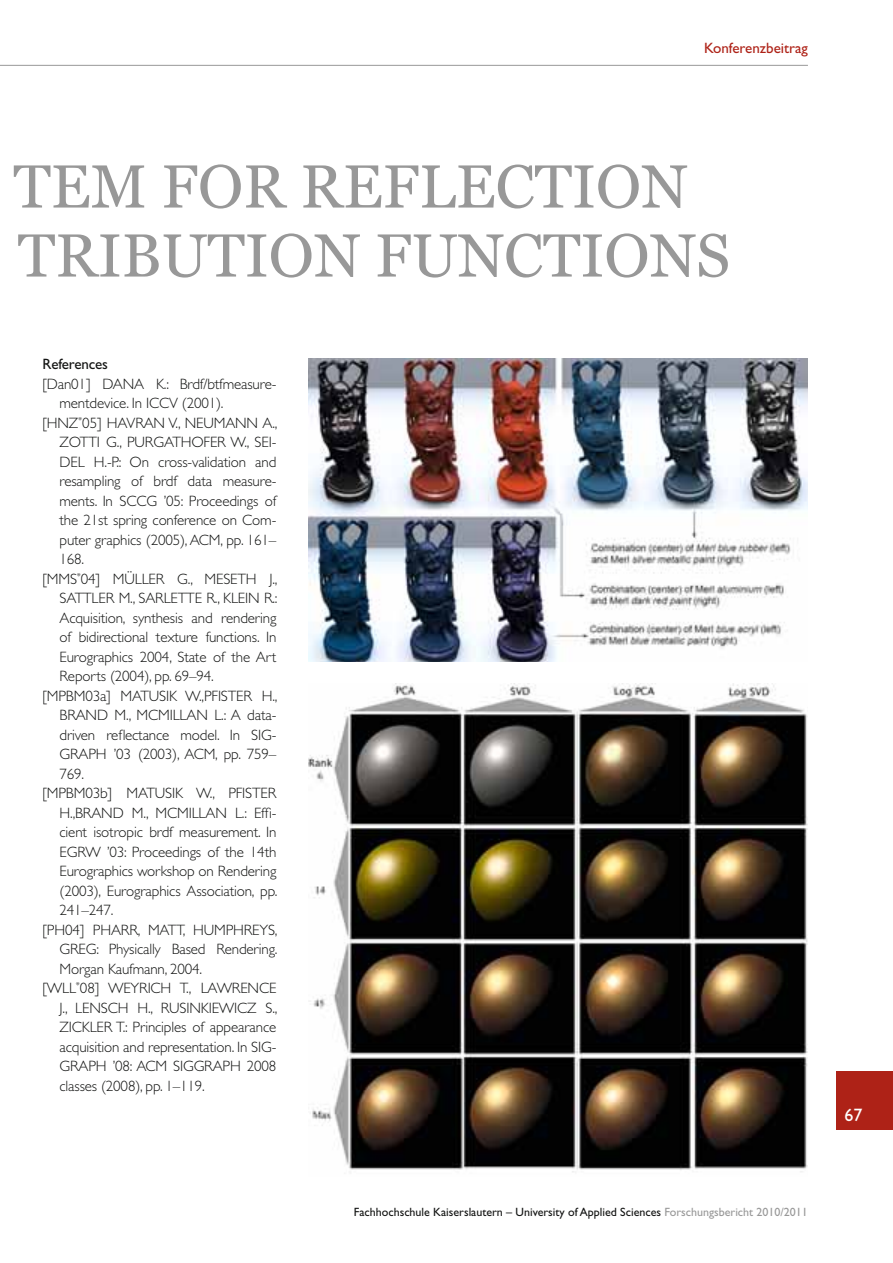
<style>
.page{position:relative;width:893px;height:1263px;background:#fff}
.page>*{position:absolute;margin:0;border:0;box-sizing:border-box;transform-origin:0 0}
.t1{font:60.75px/69px "Georgia";color:#989898}
.t2{font:18px "Gill Sans Std";color:#fff}
.t3{font:300 15px "Gill Sans Std";letter-spacing:-.01em;color:#131413}
.t4{font:15px "Gill Sans Std";color:#ae2217}
.t5{font:15px "Gill Sans Std";letter-spacing:-.01em;color:#131413}
.t6{font:12px "Gill Sans Std";color:#131413}
.s1{color:#989898}
</style>
<div class="page">
<hr style="left:0;top:65px;width:808px;height:1px;background:#989898">
<div style="left:836px;top:1071px;width:57px;height:58px;background:#ae2217"></div>
<img style="left:308px;top:358px;width:500px;height:303px">
<img style="left:308px;top:683px;width:500px;height:489px">
<p class="t4" style="left:704px;top:42px;width:105px">Konferenzbeitrag</p>
<h1 class="t1" style="left:13px;top:152px;width:718px">TEM FOR REFLECTION<br>TRIBUTION FUNCTIONS</h1>
<p class="t5" style="left:43px;top:359px;width:67px">References</p>
<p class="t3" style="left:43px;top:378px;width:235px">[Dan01] DANA K.: Brdf/btfmeasure-</p>
<p class="t3" style="left:60px;top:398px;width:166px">mentdevice. In ICCV (2001).</p>
<p class="t3" style="left:43px;top:417px;width:237px">[HNZ<sup>*</sup>05] HAVRAN V., NEUMANN A.,</p>
<p class="t3" style="left:60px;top:437px;width:218px">ZOTTI G., PURGATHOFER W., SEI-</p>
<p class="t3" style="left:60px;top:456px;width:218px">DEL H.-P.: On cross-validation and</p>
<p class="t3" style="left:60px;top:476px;width:218px">resampling of brdf data measure-</p>
<p class="t3" style="left:60px;top:495px;width:218px">ments. In SCCG ’05: Proceedings of</p>
<p class="t3" style="left:60px;top:515px;width:218px">the 21st spring conference on Com-</p>
<p class="t3" style="left:60px;top:534px;width:218px">puter graphics (2005), ACM, pp. 161–</p>
<p class="t3" style="left:60px;top:554px;width:26px">168.</p>
<p class="t3" style="left:43px;top:573px;width:237px">[MMS<sup>*</sup>04] MÜLLER G., MESETH J.,</p>
<p class="t3" style="left:60px;top:593px;width:220px">SATTLER M., SARLETTE R., KLEIN R.:</p>
<p class="t3" style="left:60px;top:612px;width:218px">Acquisition, synthesis and rendering</p>
<p class="t3" style="left:60px;top:632px;width:218px">of bidirectional texture functions. In</p>
<p class="t3" style="left:60px;top:651px;width:218px">Eurographics 2004, State of the Art</p>
<p class="t3" style="left:60px;top:671px;width:156px">Reports (2004), pp. 69–94.</p>
<p class="t3" style="left:43px;top:690px;width:237px">[MPBM03a] MATUSIK W.,PFISTER H.,</p>
<p class="t3" style="left:60px;top:710px;width:218px">BRAND M., MCMILLAN L.: A data-</p>
<p class="t3" style="left:60px;top:729px;width:218px">driven reflectance model. In SIG-</p>
<p class="t3" style="left:60px;top:749px;width:218px">GRAPH ’03 (2003), ACM, pp. 759–</p>
<p class="t3" style="left:60px;top:768px;width:26px">769.</p>
<p class="t3" style="left:43px;top:788px;width:235px">[MPBM03b] MATUSIK W., PFISTER</p>
<p class="t3" style="left:60px;top:807px;width:218px">H.,BRAND M., MCMILLAN L.: Effi-</p>
<p class="t3" style="left:60px;top:827px;width:218px">cient isotropic brdf measurement. In</p>
<p class="t3" style="left:60px;top:846px;width:218px">EGRW ’03: Proceedings of the 14th</p>
<p class="t3" style="left:60px;top:866px;width:218px">Eurographics workshop on Rendering</p>
<p class="t3" style="left:60px;top:885px;width:220px">(2003), Eurographics Association, pp.</p>
<p class="t3" style="left:60px;top:905px;width:56px">241–247.</p>
<p class="t3" style="left:43px;top:924px;width:237px">[PH04] PHARR, MATT, HUMPHREYS,</p>
<p class="t3" style="left:60px;top:944px;width:220px">GREG: Physically Based Rendering.</p>
<p class="t3" style="left:60px;top:963px;width:144px">Morgan Kaufmann, 2004.</p>
<p class="t3" style="left:43px;top:983px;width:235px">[WLL<sup>*</sup>08] WEYRICH T., LAWRENCE</p>
<p class="t3" style="left:60px;top:1002px;width:220px">J., LENSCH H., RUSINKIEWICZ S.,</p>
<p class="t3" style="left:60px;top:1022px;width:218px">ZICKLER T.: Principles of appearance</p>
<p class="t3" style="left:60px;top:1041px;width:218px">acquisition and representation. In SIG-</p>
<p class="t3" style="left:60px;top:1061px;width:218px">GRAPH ’08: ACM SIGGRAPH 2008</p>
<p class="t3" style="left:60px;top:1080px;width:147px">classes (2008), pp. 1–119.</p>
<p class="t6" style="left:354px;top:1207px;width:456px">Fachhochschule Kaiserslautern – University of Applied Sciences <span class="s1">Forschungsbericht 2010/2011</span></p>
<p class="t2" style="left:844px;top:1109px;width:19px">67</p>
</div>
